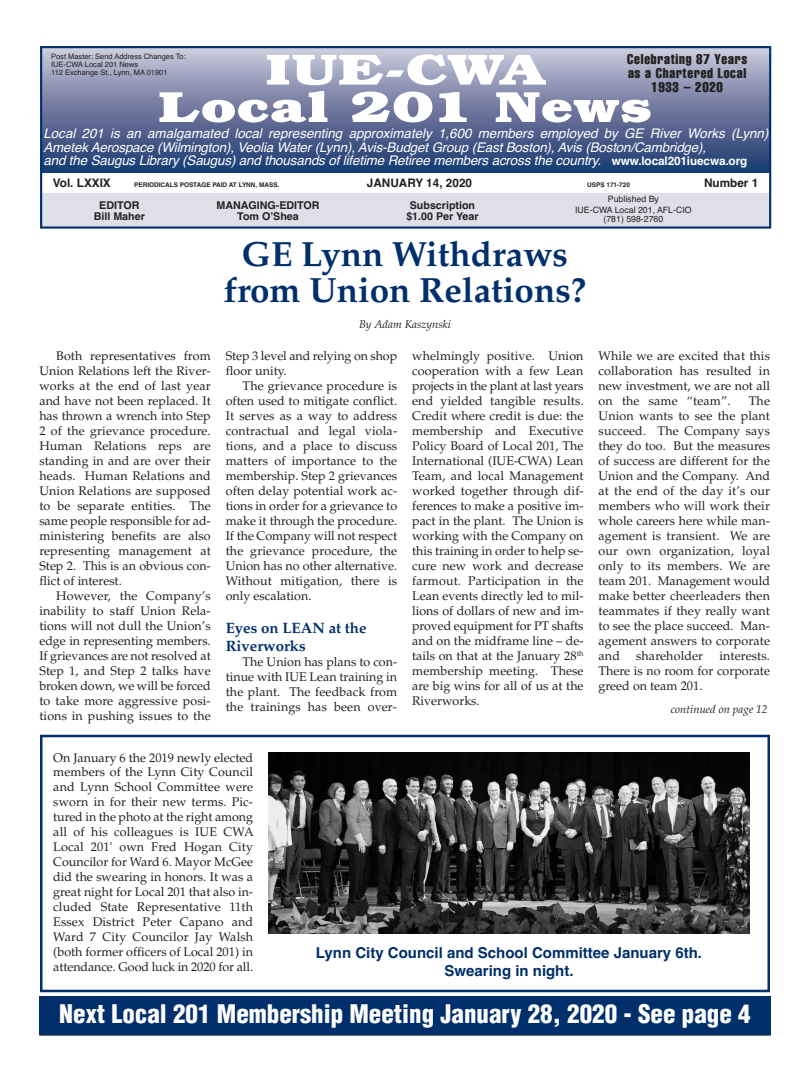
<style>
.page{position:relative;width:810px;height:1080px;background:#fff}
.page>*{position:absolute;margin:0;border:0;box-sizing:border-box;transform-origin:0 0}
.t1{font:700 43.88px/37.4px "Bookman IT Cby BT";color:#fff;text-align:center;scale:1.35 1}
.t2{font:700 35px/36.2px "Palatino";color:#002f6b;text-align:center}
.t3{font:900 condensed 25px "Helvetica";color:#fff}
.t4{font:700 15px/18px "Helvetica";color:#002f6b;text-align:center}
.t5{font:700 15px/18px "Palatino";color:#002f6b}
.t6{font:extra-condensed 13.88px/13.9px "Helvetica";letter-spacing:.05em;color:#231f20;text-align:center}
.t7{font:italic 13.38px/13.4px "Helvetica";letter-spacing:-.01em;color:#fff}
.t8{font:12.5px/15px "Palatino";color:#231f20;text-align:justify}
.t9{font:700 11.75px "Helvetica";color:#231f20}
.t10{font:italic 11.25px "Palatino";color:#231f20}
.t11{font:700 10.75px "Helvetica";color:#231f20}
.t12{font:8.75px/9.2px "Helvetica";color:#231f20;text-align:center}
.t13{font:7.5px/8.2px "Helvetica";color:#231f20}
.t14{font:700 6.38px "Helvetica";color:#231f20}
.s1{font-weight:700;font-style:normal;font-size:11.75px}
</style>
<div class="page">
<div style="left:40px;top:735px;width:730px;height:257px;border:2px solid #002f6b"></div>
<div style="left:41px;top:46px;width:728px;height:127px;background:linear-gradient(to bottom,#ccc7d9,#16336b)"></div>
<hr style="left:39px;top:1034px;width:732px;height:2px;background:#231f20">
<div style="left:41px;top:194px;width:729px;height:34px;background:#dedfe9"></div>
<div style="left:39px;top:996px;width:732px;height:39px;background:#002f6b"></div>
<div style="left:40px;top:46px;width:731px;height:183px;border:2px solid #002f6b"></div>
<img style="left:268px;top:752px;width:482px;height:181px">
<p class="t13" style="left:51px;top:52px;width:136px">Post Master: Send Address Changes To:<br>IUE-CWA Local 201 News<br>112 Exchange St., Lynn, MA 01901</p>
<p class="t6" style="left:627px;top:53px;width:122px">Celebrating 87 Years as a Chartered Local<br>1933 – 2020</p>
<h1 class="t1" style="left:158px;top:55px;width:368px">IUE-CWA<br>Local 201 News</h1>
<p class="t7" style="left:43px;top:127px;width:730px">Local 201 is an amalgamated local representing approximately 1,600 members employed by GE River Works (Lynn),<br>Ametek Aerospace (Wilmington), Veolia Water (Lynn), Avis-Budget Group (East Boston), Avis (Boston/Cambridge),<br>and the Saugus Library (Saugus) and thousands of lifetime Retiree members across the country. <span class="s1">www.local201iuecwa.org</span></p>
<p class="t9" style="left:53px;top:176px;width:59px">Vol. LXXIX</p>
<p class="t14" style="left:134px;top:181px;width:147px">PERIODICALS POSTAGE PAID AT LYNN, MASS.</p>
<p class="t9" style="left:367px;top:176px;width:107px">JANUARY 14, 2020</p>
<p class="t14" style="left:587px;top:181px;width:44px">USPS 171-720</p>
<p class="t9" style="left:704px;top:176px;width:56px">Number 1</p>
<p class="t11" style="left:99px;top:199px;width:42px">EDITOR</p>
<p class="t11" style="left:217px;top:199px;width:105px">MANAGING-EDITOR</p>
<p class="t11" style="left:410px;top:199px;width:67px">Subscription</p>
<p class="t12" style="left:608px;top:195px;width:53px">Published By</p>
<p class="t11" style="left:94px;top:210px;width:53px">Bill Maher</p>
<p class="t11" style="left:237px;top:210px;width:63px">Tom O’Shea</p>
<p class="t11" style="left:406px;top:210px;width:74px">$1.00 Per Year</p>
<p class="t12" style="left:575px;top:205px;width:118px">IUE-CWA Local 201, AFL-CIO (781) 598-2760</p>
<p class="t8" style="left:39px;top:350px;width:173px;text-indent:17px">Both representatives from Union Relations left the River&shy;works at the end of last year and have not been replaced. It has thrown a wrench into Step 2 of the grievance procedure.<br>Human Relations reps are standing in and are over their heads. Human Relations and Union Relations are supposed to be separate entities. The same people responsible for ad&shy;ministering benefits are also representing management at Step 2. This is an obvious con&shy;flict of interest.</p>
<p class="t8" style="left:39px;top:590px;width:173px;text-indent:17px">However, the Company’s inability to staff Union Rela&shy;tions will not dull the Union’s edge in representing members.<br>If grievances are not resolved at Step 1, and Step 2 talks have broken down, we will be forced to take more aggressive posi&shy;tions in pushing issues to the</p>
<h2 class="t2" style="left:224px;top:240px;width:364px">GE Lynn Withdraws from Union Relations?</h2>
<p class="t10" style="left:359px;top:320px;width:93px">By Adam Kaszynski</p>
<p class="t8" style="left:226px;top:350px;width:173px">Step 3 level and relying on shop floor unity.</p>
<p class="t8" style="left:226px;top:380px;width:173px;text-indent:17px">The grievance procedure is often used to mitigate conflict.<br>It serves as a way to address contractual and legal viola&shy;tions, and a place to discuss matters of importance to the membership. Step 2 grievances often delay potential work ac&shy;tions in order for a grievance to make it through the procedure.<br>If the Company will not respect the grievance procedure, the Union has no other alternative.<br>Without mitigation, there is only escalation.</p>
<p class="t5" style="left:226px;top:621px;width:142px">Eyes on LEAN at the<br>Riverworks</p>
<p class="t8" style="left:226px;top:656px;width:173px;text-indent:17px">The Union has plans to con&shy;tinue with IUE Lean training in the plant. The feedback from the trainings has been over-</p>
<p class="t8" style="left:412px;top:350px;width:173px">whelmingly positive. Union cooperation with a few Lean projects in the plant at last years end yielded tangible results.<br>Credit where credit is due: the membership and Executive Policy Board of Local 201, The International (IUE-CWA) Lean Team, and local Management worked together through dif&shy;ferences to make a positive im&shy;pact in the plant. The Union is working with the Company on this training in order to help se&shy;cure new work and decrease farmout. Participation in the Lean events directly led to mil&shy;lions of dollars of new and im&shy;proved equipment for PT shafts and on the midframe line – de&shy;tails on that at the January 28<sup>th </sup>membership meeting. These are big wins for all of us at the Riverworks.</p>
<p class="t8" style="left:599px;top:350px;width:173px">While we are excited that this collaboration has resulted in new investment, we are not all on the same “team”.</p>
<p class="t8" style="left:599px;top:395px;width:173px;text-indent:150px">The Union wants to see the plant succeed. The Company says they do too. But the measures of success are different for the Union and the Company. And at the end of the day it’s our members who will work their whole careers here while man&shy;agement is transient. We are our own organization, loyal only to its members. We are team 201. Management would make better cheerleaders then teammates if they really want to see the place succeed. Man&shy;agement answers to corporate and</p>
<p class="t8" style="left:636px;top:650px;width:69px">shareholder</p>
<p class="t8" style="left:599px;top:650px;width:173px;text-indent:121px">interests.<br>There is no room for corporate greed on team 201.</p>
<p class="t10" style="left:671px;top:705px;width:98px">continued on page 12</p>
<p class="t8" style="left:53px;top:751px;width:202px">On January 6 the 2019 newly elected members of the Lynn City Council and Lynn School Committee were sworn in for their new terms. Pic&shy;tured in the photo at the right among all of his colleagues is IUE CWA Local 201' own Fred Hogan City Councilor for Ward 6. Mayor McGee did the swearing in honors. It was a great night for Local 201 that also in&shy;cluded State Representative 11th Essex District Peter Capano and Ward 7 City Councilor Jay Walsh (both former officers of Local 201) in attendance. Good luck in 2020 for all.</p>
<p class="t4" style="left:316px;top:944px;width:388px">Lynn City Council and School Committee January 6th.<br>Swearing in night.</p>
<h3 class="t3" style="left:59px;top:999px;width:693px">Next Local 201 Membership Meeting January 28, 2020 - See page 4</h3>
</div>
